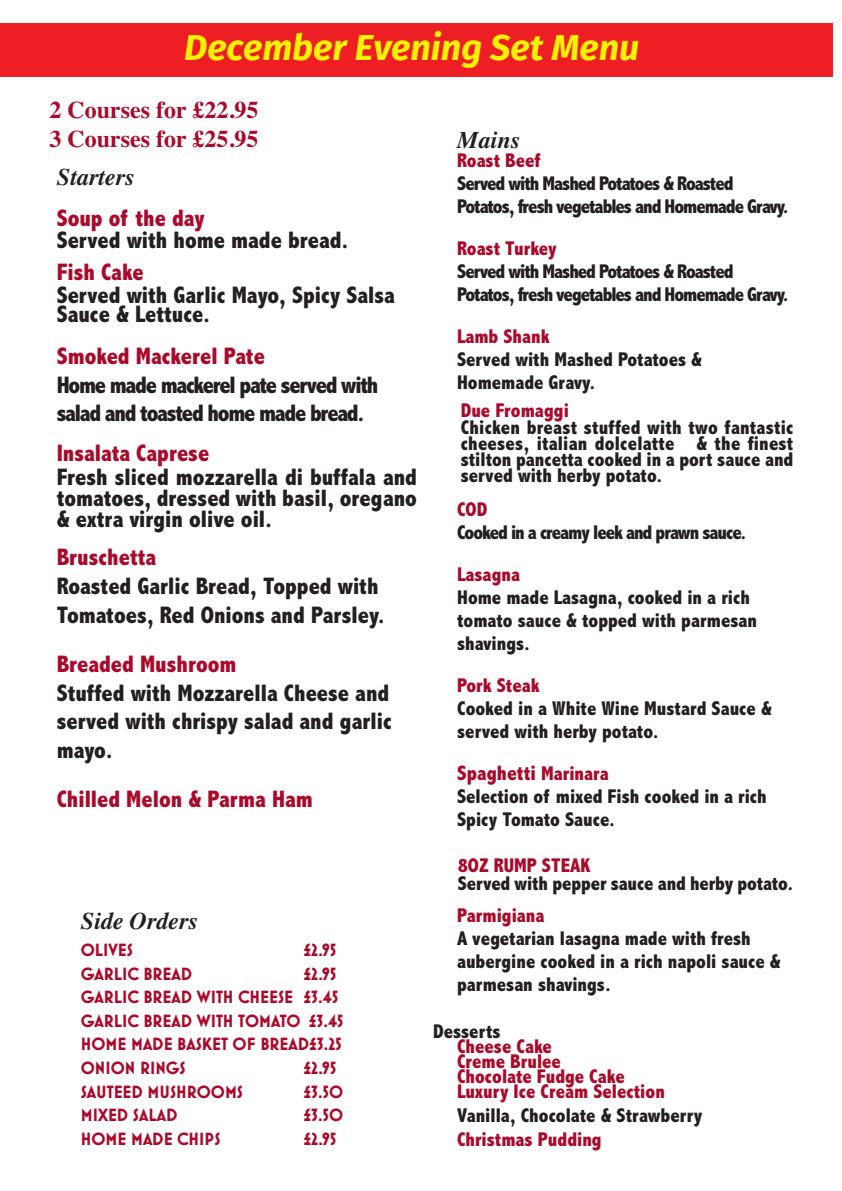
<style>
.page{position:relative;width:842px;height:1191px;background:#fff}
.page>*{position:absolute;margin:0;border:0;box-sizing:border-box;transform-origin:0 0}
.t1{font:italic 700 36px "Fira Sans";color:#fff101}
.t2{font:800 condensed 24px/28.8px "Abadi";color:#231f20}
.t3{font:800 condensed 24px "Abadi";color:#a90a2b}
.t4{font:800 condensed 24px/28.8px "Abadi";letter-spacing:-.05em;color:#231f20}
.t5{font:700 24px/28.8px "Times";color:#a90a2b}
.t6{font:italic 700 24px "Times";color:#231f20}
.t7{font:800 condensed 21px "Abadi";color:#a90a2b}
.t8{font:800 condensed 20px/23px "Abadi";color:#231f20}
.t9{font:800 condensed 20px/23px "Abadi";letter-spacing:-.05em;color:#231f20}
.t10{font:800 condensed 20px/15px "Abadi";color:#a90a2b}
.t11{font:700 18px/23.6px "Mostra One";color:#a90a2b}
.s1{font-size:20px}
</style>
<div class="page">
<div style="left:0;top:23px;width:833px;height:53px;background:#ed1e24"></div>
<h1 class="t1" style="left:184px;top:22px;width:457px">December Evening Set Menu</h1>
<p class="t5" style="left:50px;top:95px;width:210px">2 Courses for £22.95<br>3 Courses for £25.95</p>
<p class="t6" style="left:457px;top:126px;width:64px">Mains</p>
<p class="t10" style="left:457px;top:153px;width:85px">Roast Beef</p>
<p class="t9" style="left:457px;top:172px;width:333px">Served with Mashed Potatoes &amp; Roasted<br>Potatos, fresh vegetables and Homemade Gravy.</p>
<p class="t10" style="left:457px;top:241px;width:101px">Roast Turkey</p>
<p class="t9" style="left:457px;top:260px;width:333px">Served with Mashed Potatoes &amp; Roasted<br>Potatos, fresh vegetables and Homemade Gravy.</p>
<p class="t10" style="left:457px;top:329px;width:94px">Lamb Shank</p>
<p class="t8" style="left:457px;top:348px;width:247px">Served with Mashed Potatoes &amp;<br>Homemade Gravy.</p>
<p class="t10" style="left:461px;top:403px;width:110px">Due Fromaggi</p>
<p class="t8" style="left:461px;top:419px;width:334px;line-height:16px;text-align:justify">Chicken breast stuffed with two fantastic cheeses, italian dolcelatte &amp; the finest stilton pancetta cooked in a port sauce and served with herby potato.</p>
<p class="t10" style="left:457px;top:502px;width:32px">COD</p>
<p class="t9" style="left:457px;top:521px;width:291px">Cooked in a creamy leek and prawn sauce.</p>
<p class="t10" style="left:457px;top:567px;width:64px">Lasagna</p>
<p class="t8" style="left:457px;top:586px;width:301px">Home made Lasagna, cooked in a rich tomato sauce &amp; topped with parmesan shavings.</p>
<p class="t10" style="left:457px;top:678px;width:84px">Pork Steak</p>
<p class="t8" style="left:457px;top:697px;width:316px">Cooked in a White Wine Mustard Sauce &amp; served with herby potato.</p>
<p class="t7" style="left:457px;top:761px;width:153px">Spaghetti <span class="s1">Marinara</span></p>
<p class="t8" style="left:457px;top:785px;width:311px">Selection of mixed Fish cooked in a rich<br>Spicy Tomato Sauce.</p>
<p class="t10" style="left:458px;top:858px;width:134px">8OZ RUMP STEAK</p>
<p class="t8" style="left:458px;top:872px;width:337px">Served with pepper sauce and herby potato.</p>
<p class="t10" style="left:457px;top:907px;width:89px">Parmigiana</p>
<p class="t8" style="left:457px;top:926px;width:325px">A vegetarian lasagna made with fresh aubergine cooked in a rich napoli sauce &amp; parmesan shavings.</p>
<p class="t8" style="left:433px;top:1019px;width:69px">Desserts</p>
<p class="t10" style="left:457px;top:1038px;width:209px">Cheese Cake<br>Creme Brulee<br>Chocolate Fudge Cake<br>Luxury Ice Cream Selection</p>
<p class="t8" style="left:457px;top:1103px;width:247px">Vanilla, Chocolate &amp; Strawberry</p>
<p class="t10" style="left:457px;top:1131px;width:146px">Christmas Pudding</p>
<p class="t6" style="left:57px;top:163px;width:79px">Starters</p>
<p class="t3" style="left:57px;top:204px;width:150px">Soup of the day</p>
<p class="t2" style="left:57px;top:225px;width:293px">Served with home made bread.</p>
<p class="t3" style="left:57px;top:258px;width:88px">Fish Cake</p>
<p class="t2" style="left:57px;top:285px;width:340px;line-height:18.8px">Served with Garlic Mayo, Spicy Salsa<br>Sauce &amp; Lettuce.</p>
<p class="t3" style="left:57px;top:341px;width:210px">Smoked Mackerel Pate</p>
<p class="t4" style="left:57px;top:370px;width:323px">Home made mackerel pate served with salad and toasted home made bread.</p>
<p class="t3" style="left:57px;top:439px;width:154px">Insalata Caprese</p>
<p class="t2" style="left:57px;top:466px;width:362px;line-height:21px;text-align:justify">Fresh sliced mozzarella di buffala and tomatoes, dressed with basil, oregano &amp; extra virgin olive oil.</p>
<p class="t3" style="left:57px;top:543px;width:101px">Bruschetta</p>
<p class="t2" style="left:57px;top:571px;width:329px">Roasted Garlic Bread, Topped with<br>Tomatoes, Red Onions and Parsley.</p>
<p class="t3" style="left:57px;top:649px;width:181px">Breaded Mushroom</p>
<p class="t2" style="left:57px;top:678px;width:337px;text-align:justify">Stuffed with Mozzarella Cheese and served with chrispy salad and garlic mayo.</p>
<p class="t3" style="left:57px;top:784px;width:258px">Chilled Melon &amp; Parma Ham</p>
<p class="t6" style="left:81px;top:906px;width:118px">Side Orders</p>
<p class="t11" style="left:81px;top:937px;width:54px">OLIVES</p>
<p class="t11" style="left:303px;top:937px;width:34px">£2.95</p>
<p class="t11" style="left:81px;top:961px;width:113px">GARLIC BREAD</p>
<p class="t11" style="left:81px;top:961px;width:264px;text-indent:223px">£2.95<br>GARLIC BREAD WITH CHEESE £3.45<br>GARLIC BREAD WITH TOMATO £3.45<br>HOME MADE BASKET OF BREAD£3.25<br>ONION RINGS</p>
<p class="t11" style="left:303px;top:1055px;width:34px">£2.95</p>
<p class="t11" style="left:81px;top:1079px;width:164px">SAUTEED MUSHROOMS</p>
<p class="t11" style="left:303px;top:1079px;width:41px">£3.50</p>
<p class="t11" style="left:81px;top:1103px;width:98px">MIXED SALAD</p>
<p class="t11" style="left:303px;top:1103px;width:41px">£3.50</p>
<p class="t11" style="left:81px;top:1126px;width:141px">HOME MADE CHIPS</p>
<p class="t11" style="left:303px;top:1126px;width:34px">£2.95</p>
</div>
